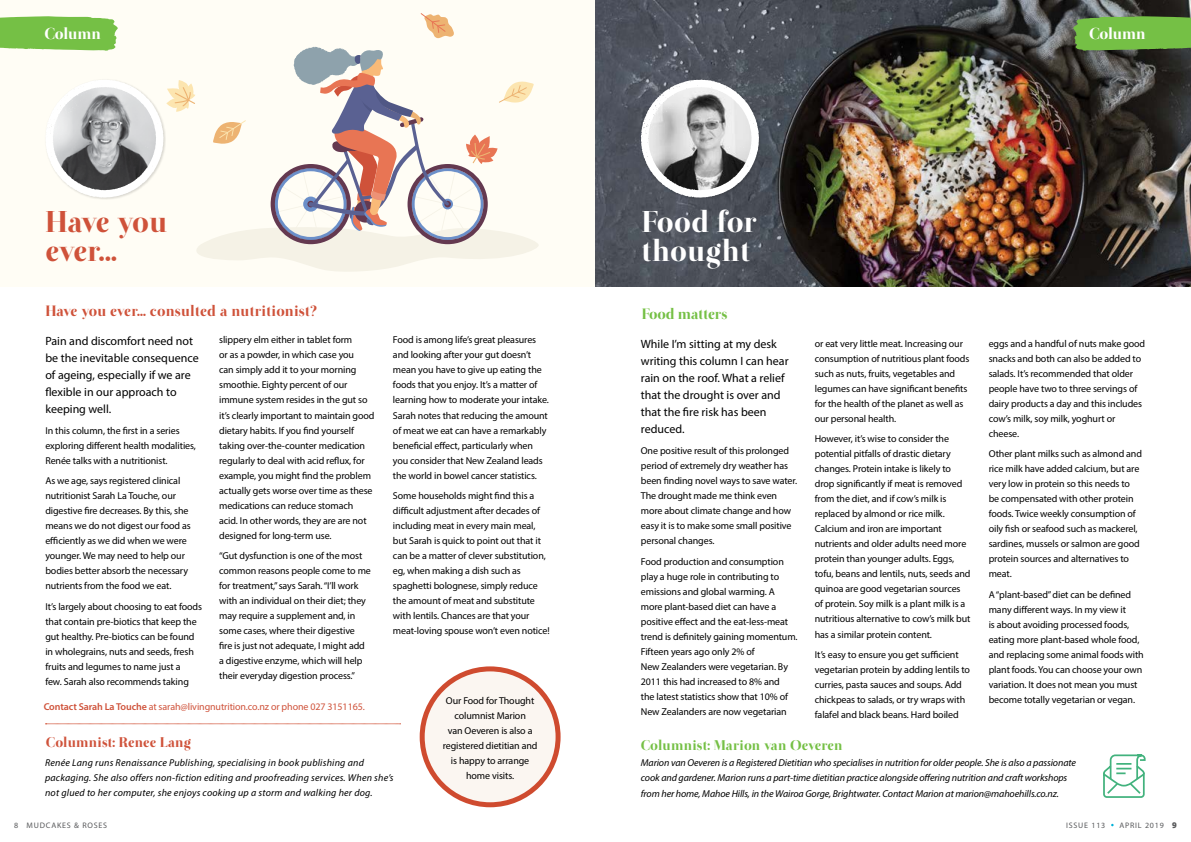
<style>
.page{position:relative;width:1191px;height:842px;background:#fff}
.page>*{position:absolute;margin:0;border:0;box-sizing:border-box;transform-origin:0 0}
.t1{font:30px/28.6px "Otama ep";letter-spacing:-.03em;color:#cf523a}
.t2{font:30px/28.6px "Otama ep";letter-spacing:.01em;color:#fff}
.t3{font:15.8px "Otama ep";letter-spacing:-.01em;color:#fff}
.t4{font:15px "Otama ep";letter-spacing:.01em;color:#cf523a}
.t5{font:15px "Otama ep";letter-spacing:-.01em;color:#75c045}
.t6{font:14px "Otama ep";letter-spacing:.01em;color:#75c045}
.t7{font:14px "Otama ep";letter-spacing:.01em;color:#cf523a}
.t8{font:12px/17px "Myriad Pro";color:#000}
.t9{font:10px/15px "Myriad Pro";letter-spacing:-.01em;color:#000}
.t10{font:italic 10px/15px "Myriad Pro";letter-spacing:-.01em;color:#000}
.t11{font:italic 10px/15px "Myriad Pro";letter-spacing:.02em;color:#000}
.t12{font:10px "Myriad Pro";letter-spacing:-.01em;color:#cf523a}
.t13{font:8px "Myriad Pro";letter-spacing:.1em;color:#58595b}
.s1{font-weight:600}
.s2{font-family:"Open Sans";font-weight:800}
</style>
<div class="page">
<div style="left:0;top:0;width:595px;height:287px;background:#fffdf5"></div>
<svg style="left:0;top:13px;width:538px;height:259px"></svg>
<img style="left:595px;top:0;width:596px;height:287px">
<div style="left:640px;top:79px;width:121px;height:121px;background:#000;opacity:.15"></div>
<svg style="left:641px;top:80px;width:118px;height:118px"></svg>
<img style="left:648px;top:87px;width:103px;height:103px">
<svg style="left:1073px;top:16px;width:118px;height:35px"></svg>
<svg style="left:1103px;top:754px;width:43px;height:44px"></svg>
<svg style="left:45px;top:723px;width:355px;height:1px"></svg>
<div style="left:422px;top:669px;width:136px;height:136px;background:#fbf6f1;border-radius:50%"></div>
<div style="left:420px;top:666px;width:140px;height:141px;border:5px solid #cf4b2f;border-radius:50%"></div>
<h2 class="t3" style="left:45px;top:24px;width:58px">Column</h2>
<h2 class="t3" style="left:1089px;top:24px;width:58px">Column</h2>
<h1 class="t1" style="left:45px;top:208px;width:124px">Have you ever...</h1>
<h1 class="t2" style="left:642px;top:208px;width:117px">Food for thought</h1>
<h3 class="t4" style="left:45px;top:302px;width:273px">Have you ever... consulted a nutritionist?</h3>
<h3 class="t5" style="left:642px;top:305px;width:87px">Food matters</h3>
<p class="t8" style="left:45px;top:332px;width:155px">Pain and discomfort need not be the inevitable consequence of ageing, especially if we are flexible in our approach to keeping well.</p>
<p class="t9" style="left:45px;top:423px;width:152px">In this column, the first in a series exploring different health modalities,<br>Renée talks with a nutritionist.</p>
<p class="t9" style="left:45px;top:473px;width:147px">As we age, says registered clinical nutritionist Sarah La Touche, our digestive fire decreases. By this, she means we do not digest our food as efficiently as we did when we were younger. We may need to help our bodies better absorb the necessary nutrients from the food we eat.</p>
<p class="t9" style="left:45px;top:599px;width:158px">It’s largely about choosing to eat foods that contain pre-biotics that keep the gut healthy. Pre-biotics can be found in wholegrains, nuts and seeds, fresh fruits and legumes to name just a<br>few. Sarah also recommends taking</p>
<p class="t9" style="left:219px;top:332px;width:157px">slippery elm either in tablet form<br>or as a powder, in which case you<br>can simply add it to your morning smoothie. Eighty percent of our immune system resides in the gut so it’s clearly important to maintain good dietary habits. If you find yourself taking over-the-counter medication regularly to deal with acid reflux, for example, you might find the problem actually gets worse over time as these medications can reduce stomach acid. In other words, they are are not designed for long-term use.</p>
<p class="t9" style="left:219px;top:548px;width:153px">“Gut dysfunction is one of the most common reasons people come to me for treatment,” says Sarah. “I’ll work with an individual on their diet; they may require a supplement and, in some cases, where their digestive<br>fire is just not adequate, I might add a digestive enzyme, which will help their everyday digestion process.”</p>
<p class="t9" style="left:393px;top:332px;width:157px">Food is among life’s great pleasures and looking after your gut doesn’t mean you have to give up eating the foods that you enjoy. It’s a matter of learning how to moderate your intake.<br>Sarah notes that reducing the amount of meat we eat can have a remarkably beneficial effect, particularly when you consider that New Zealand leads the world in bowel cancer statistics.</p>
<p class="t9" style="left:393px;top:488px;width:158px">Some households might find this a difficult adjustment after decades of including meat in every main meal, but Sarah is quick to point out that it can be a matter of clever substitution, eg, when making a dish such as spaghetti bolognese, simply reduce the amount of meat and substitute with lentils. Chances are that your meat-loving spouse won’t even notice!</p>
<p class="t12" style="left:44px;top:700px;width:323px"><span class="s1">Contact Sarah La Touche</span> at sarah@livingnutrition.co.nz or phone 027 3151165.</p>
<h3 class="t7" style="left:46px;top:734px;width:147px">Columnist: Renee Lang</h3>
<p class="t11" style="left:45px;top:755px;width:350px">Renée Lang runs Renaissance Publishing, specialising in book publishing and packaging. She also offers non-fiction editing and proofreading services. When she’s not glued to her computer, she enjoys cooking up a storm and walking her dog.</p>
<p class="t9" style="left:443px;top:693px;width:96px;text-align:center">Our Food for Thought columnist Marion<br>van Oeveren is also a registered dietitian and is happy to arrange home visits.</p>
<p class="t8" style="left:641px;top:336px;width:149px">While I’m sitting at my desk writing this column I can hear rain on the roof. What a relief that the drought is over and that the fire risk has been reduced.</p>
<p class="t9" style="left:641px;top:443px;width:158px">One positive result of this prolonged period of extremely dry weather has been finding novel ways to save water.<br>The drought made me think even more about climate change and how easy it is to make some small positive personal changes.</p>
<p class="t9" style="left:641px;top:554px;width:158px">Food production and consumption play a huge role in contributing to emissions and global warming. A more plant-based diet can have a positive effect and the eat-less-meat trend is definitely gaining momentum.<br>Fifteen years ago only 2% of<br>New Zealanders were vegetarian. By 2011 this had increased to 8% and<br>the latest statistics show that 10% of New Zealanders are now vegetarian</p>
<p class="t9" style="left:814px;top:336px;width:156px">or eat very little meat. Increasing our consumption of nutritious plant foods such as nuts, fruits, vegetables and legumes can have significant benefits for the health of the planet as well as our personal health.</p>
<p class="t9" style="left:814px;top:431px;width:157px">However, it’s wise to consider the potential pitfalls of drastic dietary changes. Protein intake is likely to drop significantly if meat is removed from the diet, and if cow’s milk is replaced by almond or rice milk.<br>Calcium and iron are important nutrients and older adults need more protein than younger adults. Eggs, tofu, beans and lentils, nuts, seeds and quinoa are good vegetarian sources of protein. Soy milk is a plant milk is a nutritious alternative to cow’s milk but has a similar protein content.</p>
<p class="t9" style="left:814px;top:647px;width:157px">It’s easy to ensure you get sufficient vegetarian protein by adding lentils to curries, pasta sauces and soups. Add chickpeas to salads, or try wraps with falafel and black beans. Hard boiled</p>
<h3 class="t6" style="left:641px;top:737px;width:203px">Columnist: Marion van Oeveren</h3>
<p class="t9" style="left:988px;top:336px;width:158px">eggs and a handful of nuts make good snacks and both can also be added to salads. It’s recommended that older people have two to three servings of dairy products a day and this includes cow’s milk, soy milk, yoghurt or cheese.</p>
<p class="t9" style="left:988px;top:446px;width:155px">Other plant milks such as almond and rice milk have added calcium, but are very low in protein so this needs to be compensated with other protein foods. Twice weekly consumption of oily fish or seafood such as mackerel, sardines, mussels or salmon are good protein sources and alternatives to meat.</p>
<p class="t9" style="left:988px;top:587px;width:157px">A “plant-based” diet can be defined many different ways. In my view it<br>is about avoiding processed foods, eating more plant-based whole food, and replacing some animal foods with plant foods. You can choose your own variation. It does not mean you must become totally vegetarian or vegan.</p>
<p class="t10" style="left:641px;top:755px;width:436px">Marion van Oeveren is a Registered Dietitian who specialises in nutrition for older people. She is also a passionate cook and gardener. Marion runs a part-time dietitian practice alongside offering nutrition and craft workshops from her home, Mahoe Hills, in the Wairoa Gorge, Brightwater. Contact Marion at marion@mahoehills.co.nz.</p>
<p class="t13" style="left:14px;top:820px;width:95px">8 MUDCAKES &amp; ROSES</p>
<p class="t13" style="left:1066px;top:820px;width:41px">ISSUE 113</p>
<p class="t13" style="left:1119px;top:820px;width:59px">APRIL 2019 <span class="s2">9</span></p>
</div>
